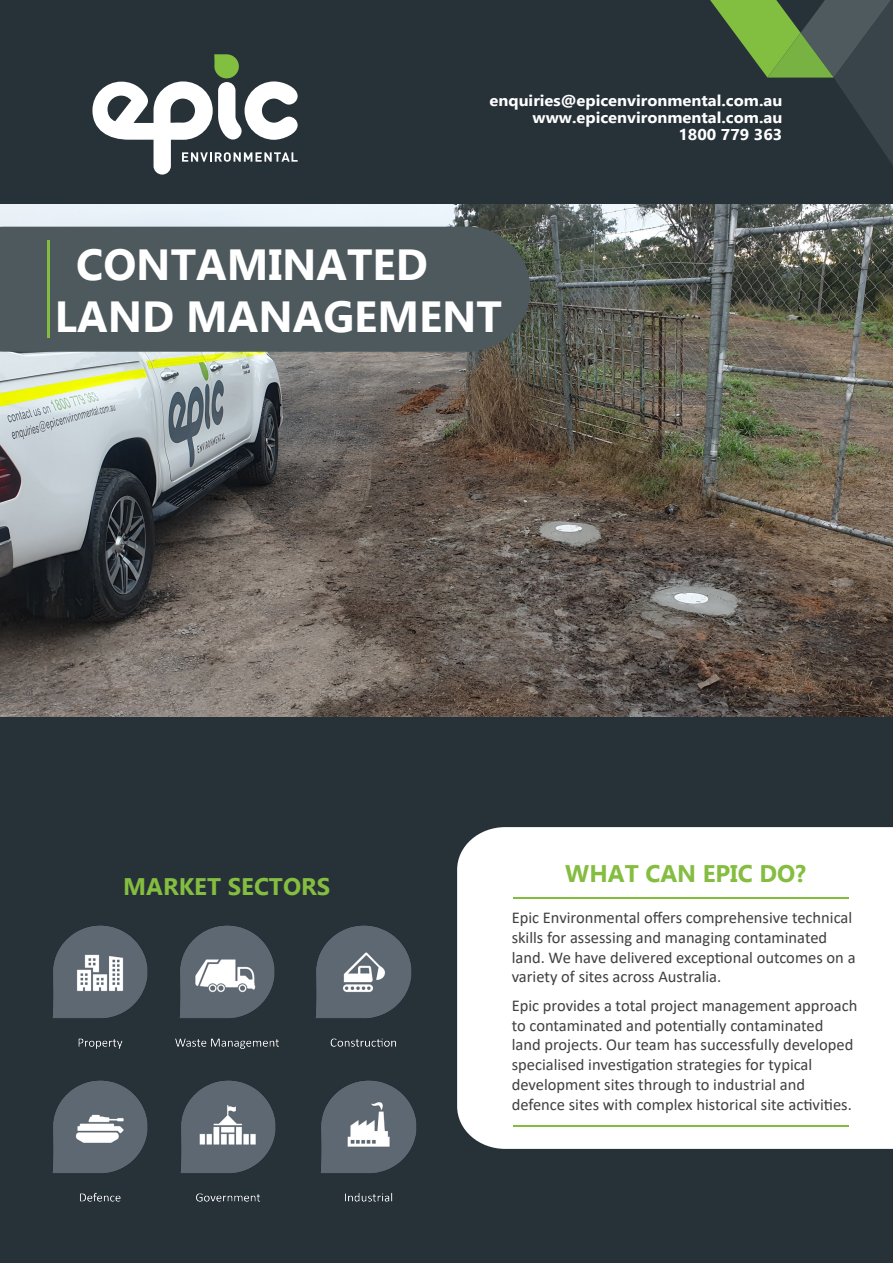
<style>
.page{position:relative;width:893px;height:1263px;background:#263138}
.page>*{position:absolute;margin:0;border:0;box-sizing:border-box;transform-origin:0 0}
.Heading_1{font:700 43.5px/52.2px "Gadugi";color:#fff}
.Heading_2{font:700 24px "Gadugi";color:#84bd40}
.t1{font:16.5px/19.8px "Calibri";color:#413f41}
.Epic_Banner{font:700 15.6px "Gadugi";color:#fff;scale:1.06 1}
</style>
<div class="page">
<svg style="left:92px;top:54px;width:206px;height:120px"></svg>
<svg style="left:710px;top:0;width:183px;height:165px"></svg>
<img style="left:0;top:205px;width:893px;height:511px">
<div style="left:457px;top:827px;width:436px;height:322px;background:#fff"></div>
<hr style="left:513px;top:897px;width:336px;height:2px;background:#82bd40">
<hr style="left:513px;top:1125px;width:336px;height:2px;background:#82bd40">
<div style="left:0;top:227px;width:530px;height:125px;background:#4d595d"></div>
<hr style="left:47px;top:241px;width:3px;height:97px;background:#82bd40">
<img style="left:316px;top:925px;width:96px;height:122px">
<img style="left:52px;top:925px;width:96px;height:124px">
<img style="left:175px;top:925px;width:104px;height:124px">
<img style="left:180px;top:1080px;width:96px;height:122px">
<img style="left:52px;top:1080px;width:96px;height:122px">
<img style="left:321px;top:1080px;width:96px;height:122px">
<p class="Epic_Banner" style="left:490px;top:91px;width:278px">enquiries@epicenvironmental.com.au</p>
<p class="Epic_Banner" style="left:533px;top:108px;width:237px">www.epicenvironmental.com.au</p>
<p class="Epic_Banner" style="left:678px;top:125px;width:100px">1800 779 363</p>
<p class="Heading_1" style="left:55px;top:238px;width:449px;text-indent:21px">CONTAMINATED<br>LAND MANAGEMENT</p>
<p class="Heading_2" style="left:123px;top:872px;width:209px">MARKET SECTORS</p>
<p class="Heading_2" style="left:565px;top:859px;width:242px">WHAT CAN EPIC DO?</p>
<p class="t1" style="left:512px;top:907px;width:345px">Epic Environmental offers comprehensive technical skills for assessing and managing contaminated land. We have delivered exceptional outcomes on a variety of sites across Australia.</p>
<p class="t1" style="left:512px;top:995px;width:347px">Epic provides a total project management approach to contaminated and potentially contaminated<br>land projects. Our team has successfully developed specialised investigation strategies for typical development sites through to industrial and defence sites with complex historical site activities.</p>
</div>
